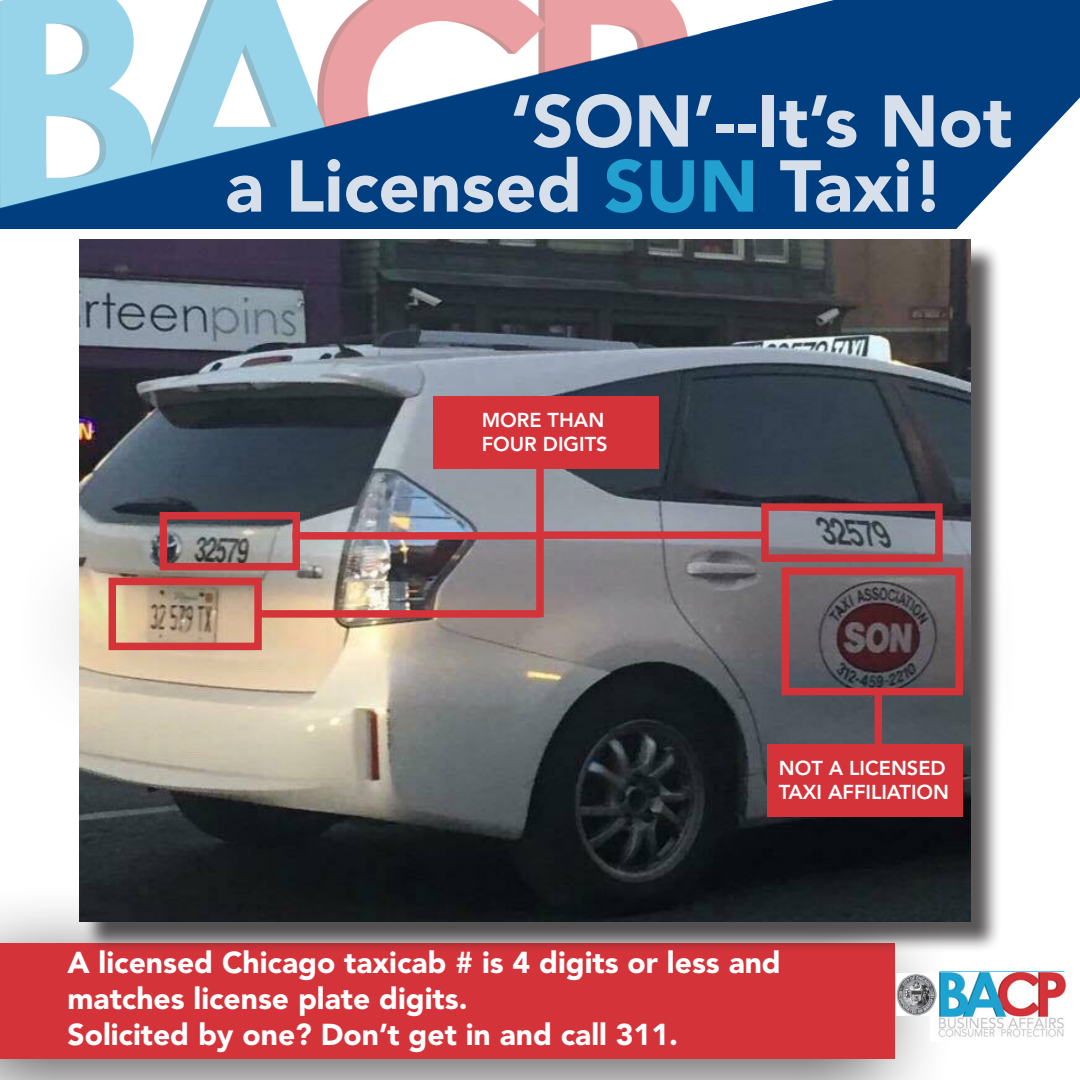
<style>
.page{position:relative;width:1080px;height:1080px;background:#fff}
.page>*{position:absolute;margin:0;border:0;box-sizing:border-box;transform-origin:0 0}
.t1{font:900 72.5px/65px "Avenir LT Std";color:#fff;text-align:right}
.t2{font:900 30px/36px "Avenir LT Std";color:#fff}
.t3{font:800 20px "Avenir LT Std";color:#fff}
.s1{color:#29b5e0}
.s2{font-size:57.5px}
</style>
<div class="page">
<div style="left:0;top:884px;width:952px;height:196px;background:#231f20;opacity:.75"></div>
<div style="left:0;top:943px;width:895px;height:115px;background:#d4333a"></div>
<div style="left:0;top:0;width:1080px;height:229px;background:#013e7f"></div>
<svg style="left:956px;top:97px;width:124px;height:146px"></svg>
<svg style="left:700px;top:0;width:134px;height:34px"></svg>
<img style="left:0;top:0;width:700px;height:209px">
<img style="left:930px;top:972px;width:136px;height:69px">
<img style="left:896px;top:974px;width:40px;height:42px">
<div style="left:83px;top:243px;width:919px;height:710px;background:#231f20;opacity:.75"></div>
<img style="left:79px;top:239px;width:891px;height:682px">
<div style="left:669px;top:444px;width:329px;height:211px;background:#231f20;opacity:.75"></div>
<div style="left:761px;top:503px;width:182px;height:59px;border:8px solid #d4333a"></div>
<div style="left:433px;top:397px;width:226px;height:72px;background:#d4333a"></div>
<div style="left:536px;top:464px;width:8px;height:153px;background:#d4333a"></div>
<div style="left:687px;top:508px;width:333px;height:280px;background:#231f20;opacity:.75"></div>
<div style="left:782px;top:568px;width:181px;height:127px;border:8px solid #d4333a"></div>
<div style="left:767px;top:744px;width:196px;height:72px;background:#d4333a"></div>
<div style="left:67px;top:453px;width:289px;height:210px;background:#231f20;opacity:.75"></div>
<div style="left:160px;top:512px;width:140px;height:58px;border:8px solid #d4333a"></div>
<div style="left:15px;top:518px;width:304px;height:224px;background:#231f20;opacity:.75"></div>
<div style="left:109px;top:578px;width:153px;height:72px;border:8px solid #d4333a"></div>
<div style="left:256px;top:610px;width:284px;height:8px;background:#d4333a"></div>
<div style="left:292px;top:532px;width:252px;height:8px;background:#d4333a"></div>
<div style="left:540px;top:531px;width:227px;height:8px;background:#d4333a"></div>
<div style="left:875px;top:688px;width:7px;height:66px;background:#d4333a"></div>
<h1 class="t1" style="left:225px;top:89px;width:789px">‘SON’--It’s Not<br>a Licensed <span class="s1">SUN</span> Taxi! <span class="s2">.</span></h1>
<p class="t3" style="left:482px;top:408px;width:124px">MORE THAN</p>
<p class="t3" style="left:482px;top:432px;width:127px">FOUR DIGITS</p>
<p class="t3" style="left:779px;top:756px;width:168px">NOT A LICENSED</p>
<p class="t3" style="left:779px;top:780px;width:172px">TAXI AFFILIATION</p>
<p class="t2" style="left:68px;top:945px;width:715px">A licensed Chicago taxicab # is 4 digits or less and matches license plate digits.</p>
<p class="t2" style="left:68px;top:1017px;width:612px">Solicited by one? Don’t get in and call 311.</p>
</div>
